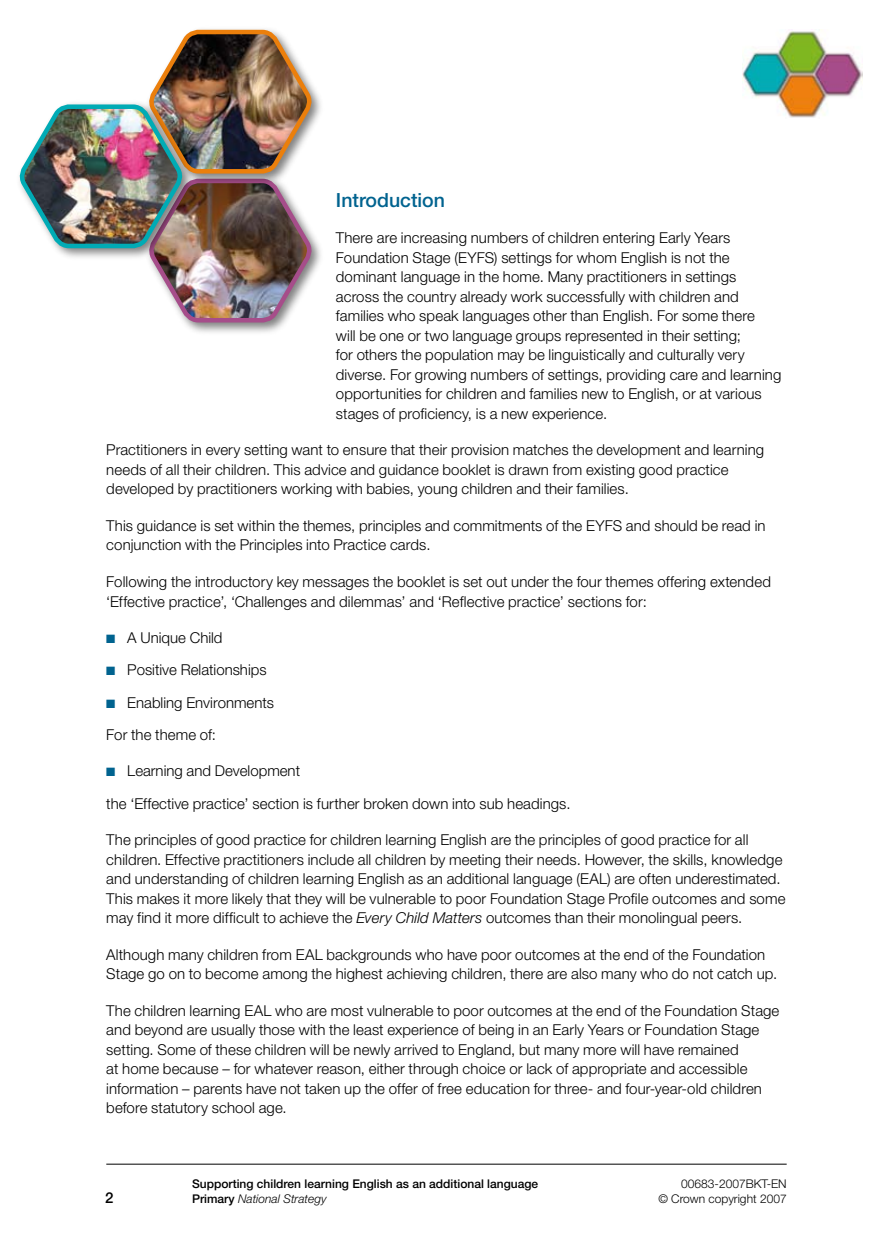
<style>
.page{position:relative;width:893px;height:1234px;background:#fff}
.page>*{position:absolute;margin:0;border:0;box-sizing:border-box;transform-origin:0 0}
.t1{font:500 19.5px "Helvetica Neue LT";color:#00638f}
.t2{font:300 15px/19.5px "Helvetica Neue LT";letter-spacing:.005em;color:#000}
.t3{font:500 12px "Helvetica Neue LT";color:#000}
.t4{font:300 12px "Helvetica Neue LT";color:#000}
.t5{font:italic 300 12px "Helvetica Neue LT";color:#000}
.t6{font:12px "Zapf Dingbats";color:#00638f}
.s1{font-style:italic}
.s2{font-weight:500;font-style:normal}
</style>
<div class="page">
<hr style="left:106px;top:1163px;width:681px;height:1px;background:#000">
<img style="left:742px;top:31px;width:121px;height:87px">
<div style="left:144px;top:174px;width:181px;height:162px;background:#000;opacity:.5"></div>
<div style="left:144px;top:25px;width:181px;height:162px;background:#000;opacity:.5"></div>
<img style="left:19px;top:28px;width:294px;height:301px">
<h1 class="t1" style="left:336px;top:188px;width:111px">Introduction</h1>
<p class="t2" style="left:336px;top:228px;width:447px">There are increasing numbers of children entering Early Years Foundation Stage (EYFS) settings for whom English is not the dominant language in the home. Many practitioners in settings across the country already work successfully with children and families who speak languages other than English. For some there<br>will be one or two language groups represented in their setting;<br>for others the population may be linguistically and culturally very diverse. For growing numbers of settings, providing care and learning opportunities for children and families new to English, or at various stages of proficiency, is a new experience.</p>
<p class="t2" style="left:106px;top:440px;width:659px">Practitioners in every setting want to ensure that their provision matches the development and learning needs of all their children. This advice and guidance booklet is drawn from existing good practice developed by practitioners working with babies, young children and their families.</p>
<p class="t2" style="left:106px;top:515px;width:661px">This guidance is set within the themes, principles and commitments of the EYFS and should be read in conjunction with the Principles into Practice cards.</p>
<p class="t2" style="left:106px;top:571px;width:666px">Following the introductory key messages the booklet is set out under the four themes offering extended ‘Effective practice’, ‘Challenges and dilemmas’ and ‘Reflective practice’ sections for:</p>
<p class="t2" style="left:127px;top:627px;width:97px">A Unique Child</p>
<p class="t2" style="left:127px;top:659px;width:141px">Positive Relationships</p>
<p class="t2" style="left:127px;top:692px;width:148px">Enabling Environments</p>
<p class="t2" style="left:106px;top:724px;width:111px">For the theme of:</p>
<p class="t2" style="left:106px;top:754px;width:466px;line-height:32.2px;text-indent:21px">Learning and Development<br>the ‘Effective practice’ section is further broken down into sub headings.</p>
<p class="t2" style="left:106px;top:829px;width:681px">The principles of good practice for children learning English are the principles of good practice for all children. Effective practitioners include all children by meeting their needs. However, the skills, knowledge and understanding of children learning English as an additional language (EAL) are often underestimated.<br>This makes it more likely that they will be vulnerable to poor Foundation Stage Profile outcomes and some may find it more difficult to achieve the <span class="s1">Every Child Matters</span> outcomes than their monolingual peers.</p>
<p class="t2" style="left:106px;top:944px;width:672px">Although many children from EAL backgrounds who have poor outcomes at the end of the Foundation<br>Stage go on to become among the highest achieving children, there are also many who do not catch up.</p>
<p class="t2" style="left:106px;top:1000px;width:675px">The children learning EAL who are most vulnerable to poor outcomes at the end of the Foundation Stage and beyond are usually those with the least experience of being in an Early Years or Foundation Stage setting. Some of these children will be newly arrived to England, but many more will have remained<br>at home because – for whatever reason, either through choice or lack of appropriate and accessible information – parents have not taken up the offer of free education for three- and four-year-old children before statutory school age.</p>
<p class="t6" style="left:106px;top:633px;width:11px">■</p>
<p class="t6" style="left:106px;top:665px;width:11px">■</p>
<p class="t6" style="left:106px;top:697px;width:11px">■</p>
<p class="t6" style="left:106px;top:766px;width:11px">■</p>
<p class="t3" style="left:192px;top:1176px;width:348px">Supporting children learning English as an additional language</p>
<p class="t4" style="left:681px;top:1175px;width:107px">00683-2007BKT-EN</p>
<p class="t5" style="left:192px;top:1191px;width:136px"><span class="s2">Primary</span> National Strategy</p>
<p class="t4" style="left:658px;top:1190px;width:130px">© Crown copyright 2007</p>
</div>
